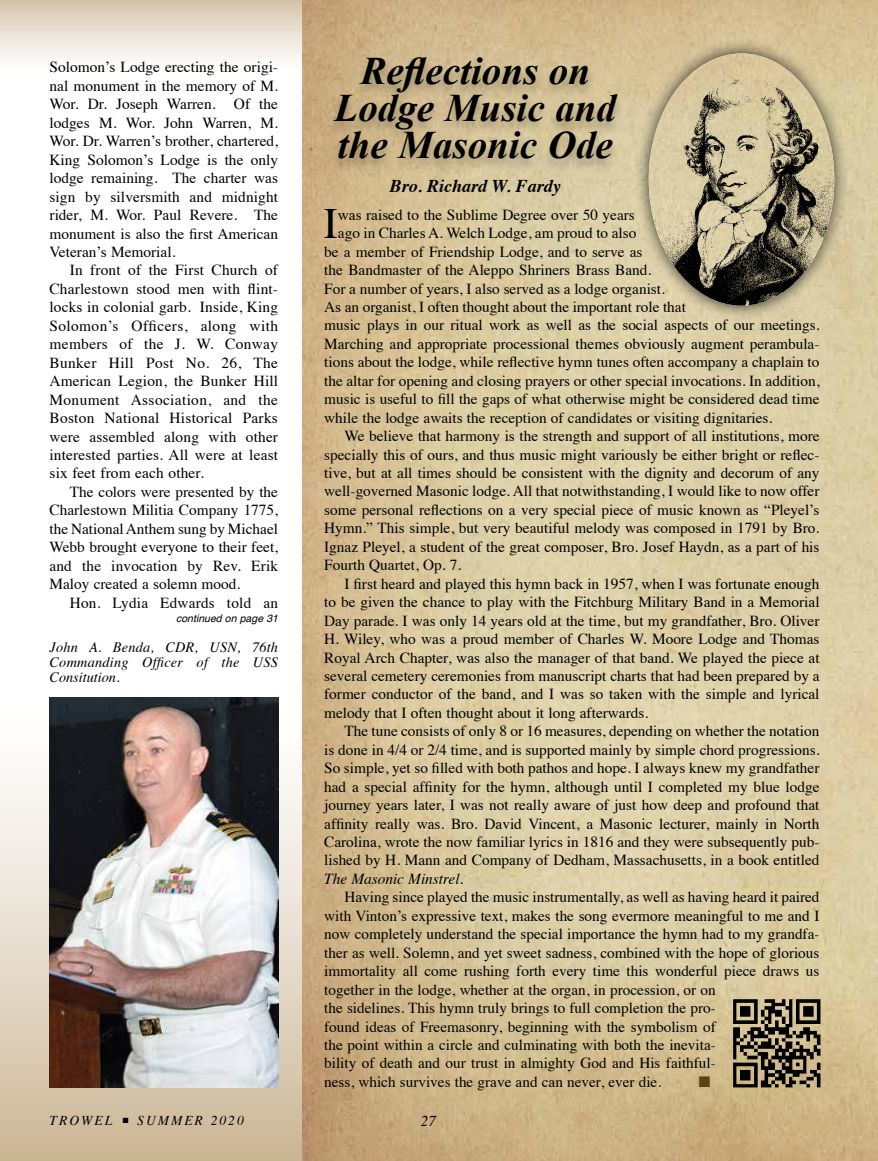
<style>
.page{position:relative;width:878px;height:1161px;background:#fff}
.page>*{position:absolute;margin:0;border:0;box-sizing:border-box;transform-origin:0 0}
.t1{font:43.2px "Times";color:#000}
.t2{font:italic 700 39px/36.9px "Times New Roman";color:#000;text-align:center}
.t3{font:italic 700 18px "Times";color:#000}
.t4{font:15.3px/18.5px "Times";color:#000;text-align:justify}
.t5{font:italic 15.3px "Times";color:#000}
.t6{font:15.3px "Zapf Dingbats ITC";color:#5d4113}
.t7{font:italic 15px "Times";color:#000}
.t8{font:italic 14.25px/15px "Times";letter-spacing:.015em;color:#000;text-align:justify}
.t9{font:italic 13.5px "Times";letter-spacing:.15em;color:#000}
.t10{font:italic 10.5px "Helvetica";color:#000}
.s1{font-style:normal}
</style>
<div class="page">
<div style="left:0;top:0;width:878px;height:73px;background:linear-gradient(to bottom,#d5c4ab,#fff)"></div>
<div style="left:0;top:697px;width:878px;height:464px;background:linear-gradient(to bottom,#fbfdff,#ccb89a)"></div>
<img style="left:302px;top:0;width:576px;height:1161px">
<img style="left:727px;top:994px;width:100px;height:99px">
<div style="left:326px;top:56px;width:299px;height:118px;background:#000;opacity:.25"></div>
<div style="left:633px;top:39px;width:216px;height:282px;background:#000;opacity:.75"></div>
<img style="left:648px;top:53px;width:186px;height:253px">
<img style="left:50px;top:697px;width:228px;height:390px">
<p class="t4" style="left:50px;top:57px;width:230px">Solomon’s Lodge erecting the origi&shy;nal monument in the memory of M.<br>Wor. Dr. Joseph Warren. Of the lodges M. Wor. John Warren, M.<br>Wor. Dr. Warren’s brother, chartered, King Solomon’s Lodge is the only lodge remaining. The charter was sign by silversmith and midnight rider, M. Wor. Paul Revere. The monument is also the first American Veteran’s Memorial.</p>
<p class="t4" style="left:50px;top:260px;width:230px;text-indent:20px">In front of the First Church of Charlestown stood men with flint&shy;locks in colonial garb. Inside, King Solomon’s Officers, along with members of the J. W. Conway Bunker Hill Post No. 26, The American Legion, the Bunker Hill Monument Association, and the Boston National Historical Parks were assembled along with other interested parties. All were at least six feet from each other.</p>
<p class="t4" style="left:50px;top:481px;width:230px;text-indent:20px">The colors were presented by the Charlestown Militia Company 1775, the National Anthem sung by Michael Webb brought everyone to their feet, and the invocation by Rev. Erik Maloy created a solemn mood.</p>
<p class="t4" style="left:70px;top:592px;width:210px">Hon. Lydia Edwards told an</p>
<p class="t8" style="left:50px;top:639px;width:230px">John A. Benda, CDR, USN, 76th Commanding Officer of the USS Consitution.</p>
<p class="t10" style="left:176px;top:610px;width:103px">continued on page 31</p>
<h2 class="t2" style="left:334px;top:51px;width:283px">Reflections on<br>Lodge Music and the Masonic Ode</h2>
<p class="t3" style="left:389px;top:169px;width:173px">Bro. Richard W. Fardy</p>
<h1 class="t1" style="left:323px;top:183px;width:16px">I</h1>
<p class="t4" style="left:338px;top:204px;width:298px">was raised to the Sublime Degree over 50 years</p>
<p class="t4" style="left:338px;top:223px;width:300px">ago in Charles A. Welch Lodge, am proud to also</p>
<p class="t4" style="left:324px;top:241px;width:320px">be a member of Friendship Lodge, and to serve as</p>
<p class="t4" style="left:324px;top:259px;width:328px">the Bandmaster of the Aleppo Shriners Brass Band.</p>
<p class="t4" style="left:324px;top:278px;width:342px">For a number of years, I also served as a lodge organist.</p>
<p class="t4" style="left:324px;top:296px;width:363px">As an organist, I often thought about the important role that</p>
<p class="t4" style="left:324px;top:315px;width:497px">music plays in our ritual work as well as the social aspects of our meetings.</p>
<p class="t4" style="left:324px;top:333px;width:496px">Marching and appropriate processional themes obviously augment perambula-</p>
<p class="t4" style="left:324px;top:352px;width:497px">tions about the lodge, while reflective hymn tunes often accompany a chaplain to</p>
<p class="t4" style="left:324px;top:370px;width:497px">the altar for opening and closing prayers or other special invocations. In addition,</p>
<p class="t4" style="left:324px;top:389px;width:497px">music is useful to fill the gaps of what otherwise might be considered dead time</p>
<p class="t4" style="left:324px;top:407px;width:449px">while the lodge awaits the reception of candidates or visiting dignitaries.</p>
<p class="t4" style="left:344px;top:425px;width:476px">We believe that harmony is the strength and support of all institutions, more</p>
<p class="t4" style="left:324px;top:444px;width:496px">specially this of ours, and thus music might variously be either bright or reflec-</p>
<p class="t4" style="left:324px;top:462px;width:497px">tive, but at all times should be consistent with the dignity and decorum of any</p>
<p class="t4" style="left:324px;top:481px;width:497px">well-governed Masonic lodge. All that notwithstanding, I would like to now offer</p>
<p class="t4" style="left:324px;top:499px;width:497px">some personal reflections on a very special piece of music known as “Pleyel’s</p>
<p class="t4" style="left:324px;top:518px;width:496px">Hymn.” This simple, but very beautiful melody was composed in 1791 by Bro.</p>
<p class="t4" style="left:324px;top:536px;width:497px">Ignaz Pleyel, a student of the great composer, Bro. Josef Haydn, as a part of his</p>
<p class="t4" style="left:324px;top:555px;width:139px">Fourth Quartet, Op. 7.</p>
<p class="t4" style="left:344px;top:573px;width:476px">I first heard and played this hymn back in 1957, when I was fortunate enough</p>
<p class="t4" style="left:324px;top:592px;width:497px">to be given the chance to play with the Fitchburg Military Band in a Memorial</p>
<p class="t4" style="left:324px;top:610px;width:496px">Day parade. I was only 14 years old at the time, but my grandfather, Bro. Oliver</p>
<p class="t4" style="left:324px;top:628px;width:497px">H. Wiley, who was a proud member of Charles W. Moore Lodge and Thomas</p>
<p class="t4" style="left:324px;top:647px;width:497px">Royal Arch Chapter, was also the manager of that band. We played the piece at</p>
<p class="t4" style="left:324px;top:665px;width:497px">several cemetery ceremonies from manuscript charts that had been prepared by a</p>
<p class="t4" style="left:324px;top:684px;width:497px">former conductor of the band, and I was so taken with the simple and lyrical</p>
<p class="t4" style="left:324px;top:702px;width:325px">melody that I often thought about it long afterwards.</p>
<p class="t4" style="left:344px;top:721px;width:476px">The tune consists of only 8 or 16 measures, depending on whether the notation</p>
<p class="t4" style="left:324px;top:739px;width:497px">is done in 4/4 or 2/4 time, and is supported mainly by simple chord progressions.</p>
<p class="t4" style="left:324px;top:758px;width:497px">So simple, yet so filled with both pathos and hope. I always knew my grandfather</p>
<p class="t4" style="left:324px;top:776px;width:497px">had a special affinity for the hymn, although until I completed my blue lodge</p>
<p class="t4" style="left:324px;top:794px;width:496px">journey years later, I was not really aware of just how deep and profound that</p>
<p class="t4" style="left:324px;top:813px;width:497px">affinity really was. Bro. David Vincent, a Masonic lecturer, mainly in North</p>
<p class="t4" style="left:324px;top:831px;width:496px">Carolina, wrote the now familiar lyrics in 1816 and they were subsequently pub-</p>
<p class="t4" style="left:324px;top:850px;width:497px">lished by H. Mann and Company of Dedham, Massachusetts, in a book entitled</p>
<p class="t5" style="left:324px;top:866px;width:141px">The Masonic Minstrel<span class="s1">.</span></p>
<p class="t4" style="left:344px;top:887px;width:476px">Having since played the music instrumentally, as well as having heard it paired</p>
<p class="t4" style="left:324px;top:905px;width:497px">with Vinton’s expressive text, makes the song evermore meaningful to me and I</p>
<p class="t4" style="left:324px;top:924px;width:496px">now completely understand the special importance the hymn had to my grandfa-</p>
<p class="t4" style="left:324px;top:942px;width:496px">ther as well. Solemn, and yet sweet sadness, combined with the hope of glorious</p>
<p class="t4" style="left:324px;top:961px;width:496px">immortality all come rushing forth every time this wonderful piece draws us</p>
<p class="t4" style="left:324px;top:979px;width:393px">together in the lodge, whether at the organ, in procession, or on</p>
<p class="t4" style="left:324px;top:997px;width:393px">the sidelines. This hymn truly brings to full completion the pro-</p>
<p class="t4" style="left:324px;top:1016px;width:393px">found ideas of Freemasonry, beginning with the symbolism of</p>
<p class="t4" style="left:324px;top:1034px;width:393px">the point within a circle and culminating with both the inevita-</p>
<p class="t4" style="left:324px;top:1053px;width:393px">bility of death and our trust in almighty God and His faithful-</p>
<p class="t4" style="left:324px;top:1071px;width:338px">ness, which survives the grave and can never, ever die.</p>
<p class="t6" style="left:698px;top:1074px;width:13px">■</p>
<p class="t9" style="left:50px;top:1109px;width:196px">TROWEL ■ SUMMER 2020</p>
<p class="t7" style="left:421px;top:1108px;width:16px">27</p>
</div>
